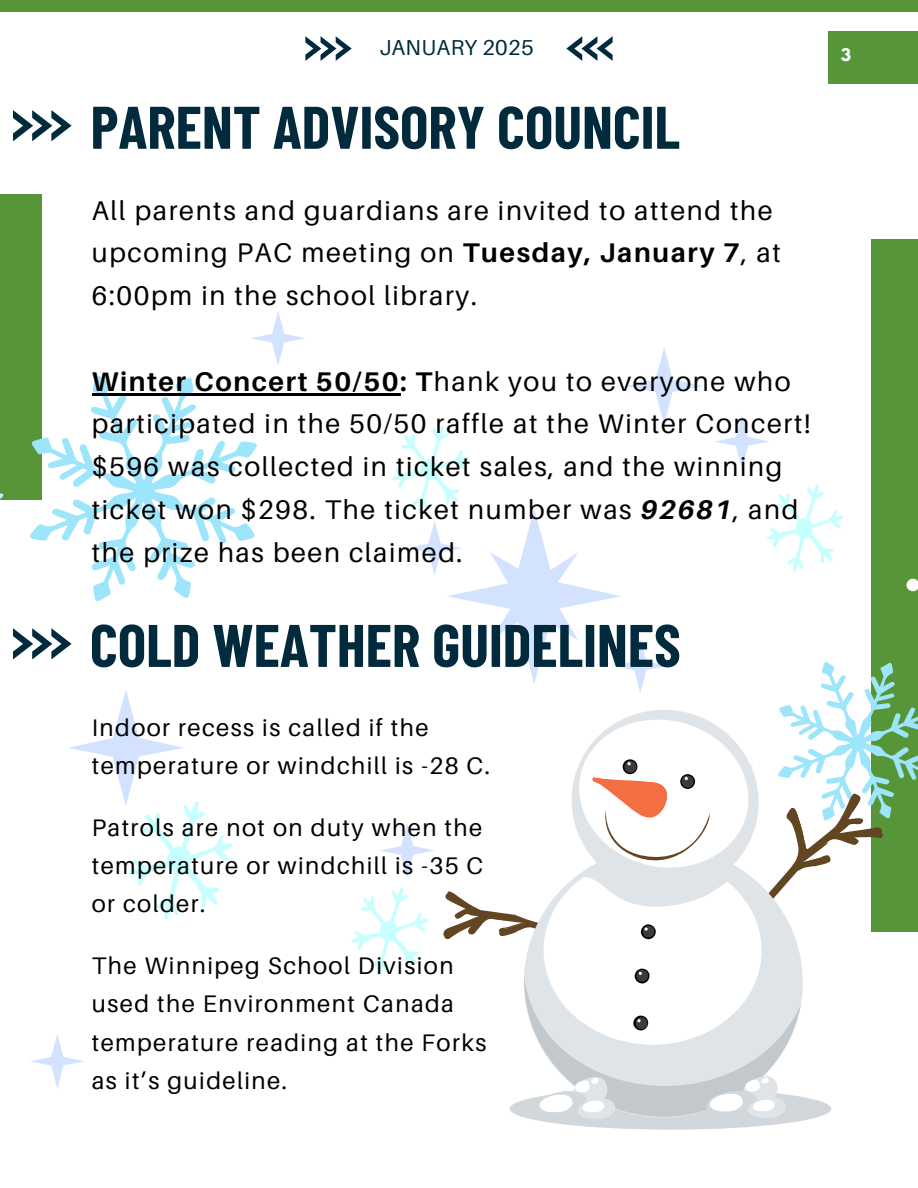
<style>
.page{position:relative;width:918px;height:1188px;background:#fff}
.page>*{position:absolute;margin:0;border:0;box-sizing:border-box;transform-origin:0 0}
.t1{font:700 60px "Barlow Condensed";color:#022a3d}
.t2{font:27px/42.8px "Aileron";letter-spacing:.06em;color:#000}
.t3{font:24px/38.2px "Aileron";letter-spacing:.06em;color:#000}
.t4{font:21.6px "Aileron";letter-spacing:.015em;color:#022a3d}
.t5{font:700 15.45px "League Spartan";color:#fff}
.s1{font-weight:700}
.s2{font-weight:700;font-style:italic}
</style>
<div class="page">
<div style="left:871px;top:239px;width:47px;height:693px;background:#569639"></div>
<div style="left:0;top:195px;width:42px;height:305px;background:#569639"></div>
<svg style="left:0;top:493px;width:4px;height:6px"></svg>
<svg style="left:251px;top:311px;width:54px;height:54px"></svg>
<svg style="left:30px;top:1034px;width:54px;height:55px"></svg>
<svg style="left:30px;top:376px;width:228px;height:225px"></svg>
<svg style="left:68px;top:690px;width:164px;height:229px"></svg>
<svg style="left:13px;top:628px;width:58px;height:31px"></svg>
<svg style="left:305px;top:36px;width:46px;height:25px"></svg>
<svg style="left:567px;top:36px;width:45px;height:25px"></svg>
<div style="left:0;top:0;width:918px;height:12px;background:#569639"></div>
<div style="left:828px;top:32px;width:90px;height:52px;background:#569639"></div>
<div style="left:510px;top:1088px;width:321px;height:42px;background:#d2d7db;border-radius:50%"></div>
<svg style="left:351px;top:348px;width:567px;height:773px"></svg>
<svg style="left:13px;top:110px;width:58px;height:31px"></svg>
<hr style="left:92px;top:393px;width:308px;height:2px;background:#000">
<p class="t4" style="left:379px;top:34px;width:156px">JANUARY 2025</p>
<p class="t1" style="left:91px;top:89px;width:591px">PARENT ADVISORY COUNCIL</p>
<h2 class="t2" style="left:92px;top:188px;width:691px">All parents and guardians are invited to attend the upcoming PAC meeting on <span class="s1">Tuesday, January 7</span>, at<br>6:00pm in the school library.</h2>
<h2 class="t2" style="left:92px;top:359px;width:720px"><span class="s1">Winter Concert 50/50: T</span>hank you to everyone who participated in the 50/50 raffle at the Winter Concert! $596 was collected in ticket sales, and the winning ticket won $298. The ticket number was <span class="s2">92681</span>, and the prize has been claimed.</h2>
<p class="t1" style="left:90px;top:607px;width:592px">COLD WEATHER GUIDELINES</p>
<h3 class="t3" style="left:92px;top:708px;width:400px">Indoor recess is called if the temperature or windchill is -28 C.</h3>
<p class="t3" style="left:92px;top:808px;width:393px;text-align:justify">Patrols are not on duty when the temperature or windchill is -35 C or colder.</p>
<h1 class="t3" style="left:92px;top:946px;width:396px">The Winnipeg School Division used the Environment Canada temperature reading at the Forks as it’s guideline.</h1>
<p class="t5" style="left:841px;top:47px;width:12px">3</p>
</div>
